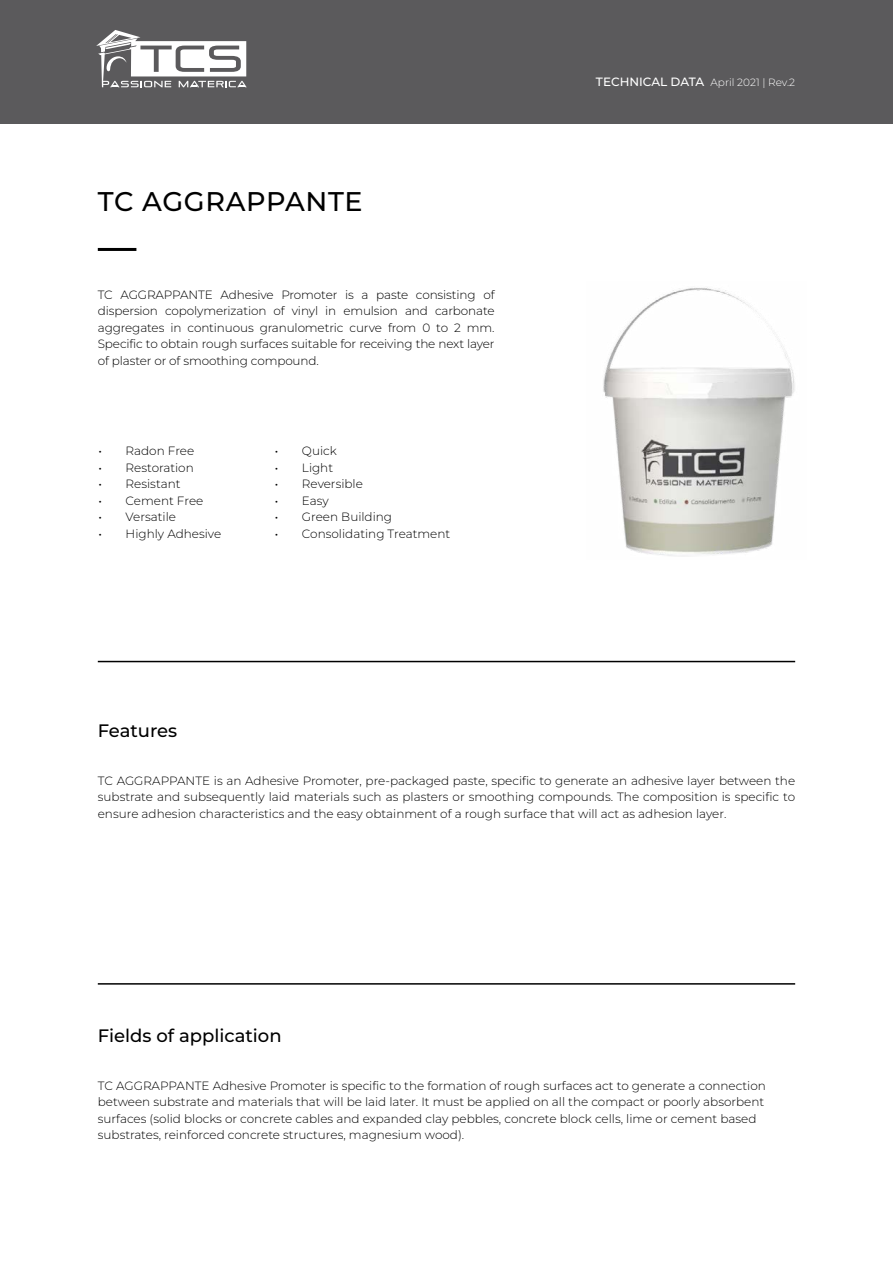
<style>
.page{position:relative;width:893px;height:1263px;background:#fff}
.page>*{position:absolute;margin:0;border:0;box-sizing:border-box;transform-origin:0 0}
.t1{font:100 27px "Montserrat";letter-spacing:.025em;color:#000}
.t2{font:100 18px "Montserrat";color:#000}
.t3{font:300 12px/16.5px "Montserrat";color:#000;text-align:justify}
.t4{font:300 10.5px "Montserrat";color:#fff}
.s1{font-weight:100}
.s2{font-weight:100;font-size:12px}
</style>
<div class="page">
<div style="left:0;top:0;width:893px;height:123px;background:#5b5a5c"></div>
<hr style="left:98px;top:248px;width:38px;height:3px;background:#000">
<hr style="left:98px;top:661px;width:697px;height:1px;background:#000">
<hr style="left:98px;top:983px;width:697px;height:2px;background:#000">
<svg style="left:96px;top:30px;width:151px;height:57px"></svg>
<img style="left:603px;top:287px;width:192px;height:270px">
<h1 class="t1" style="left:98px;top:184px;width:266px">TC AGGRAPPANTE</h1>
<p class="t3" style="left:98px;top:286px;width:398px">TC AGGRAPPANTE Adhesive Promoter is a paste consisting of dispersion copolymerization of vinyl in emulsion and carbonate aggregates in continuous granulometric curve from 0 to 2 mm.<br>Specific to obtain rough surfaces suitable for receiving the next layer of plaster or of smoothing compound.</p>
<p class="t3" style="left:99px;top:442px;width:97px"><span class="s1">•</span> Radon Free</p>
<p class="t3" style="left:99px;top:459px;width:97px"><span class="s1">•</span> Restoration</p>
<p class="t3" style="left:99px;top:475px;width:84px"><span class="s1">•</span> Resistant</p>
<p class="t3" style="left:99px;top:492px;width:106px"><span class="s1">•</span> Cement Free</p>
<p class="t3" style="left:99px;top:508px;width:79px"><span class="s1">•</span> Versatile</p>
<p class="t3" style="left:99px;top:525px;width:124px"><span class="s1">•</span> Highly Adhesive</p>
<p class="t3" style="left:275px;top:442px;width:63px"><span class="s1">•</span> Quick</p>
<p class="t3" style="left:275px;top:459px;width:60px"><span class="s1">•</span> Light</p>
<p class="t3" style="left:275px;top:475px;width:89px"><span class="s1">•</span> Reversible</p>
<p class="t3" style="left:275px;top:492px;width:55px"><span class="s1">•</span> Easy</p>
<p class="t3" style="left:275px;top:508px;width:119px"><span class="s1">•</span> Green Building</p>
<p class="t3" style="left:275px;top:525px;width:177px"><span class="s1">•</span> Consolidating Treatment</p>
<h2 class="t2" style="left:98px;top:718px;width:81px">Features</h2>
<p class="t4" style="left:596px;top:75px;width:201px"><span class="s2">TECHNICAL DATA</span> April 2021 | Rev.2</p>
<p class="t3" style="left:98px;top:772px;width:699px">TC AGGRAPPANTE is an Adhesive Promoter, pre-packaged paste, specific to generate an adhesive layer between the substrate and subsequently laid materials such as plasters or smoothing compounds. The composition is specific to ensure adhesion characteristics and the easy obtainment of a rough surface that will act as adhesion layer.</p>
<h2 class="t2" style="left:98px;top:1024px;width:185px">Fields of application</h2>
<p class="t3" style="left:98px;top:1077px;width:670px;text-align:left">TC AGGRAPPANTE Adhesive Promoter is specific to the formation of rough surfaces act to generate a connection between substrate and materials that will be laid later. It must be applied on all the compact or poorly absorbent surfaces (solid blocks or concrete cables and expanded clay pebbles, concrete block cells, lime or cement based substrates, reinforced concrete structures, magnesium wood).</p>
</div>
